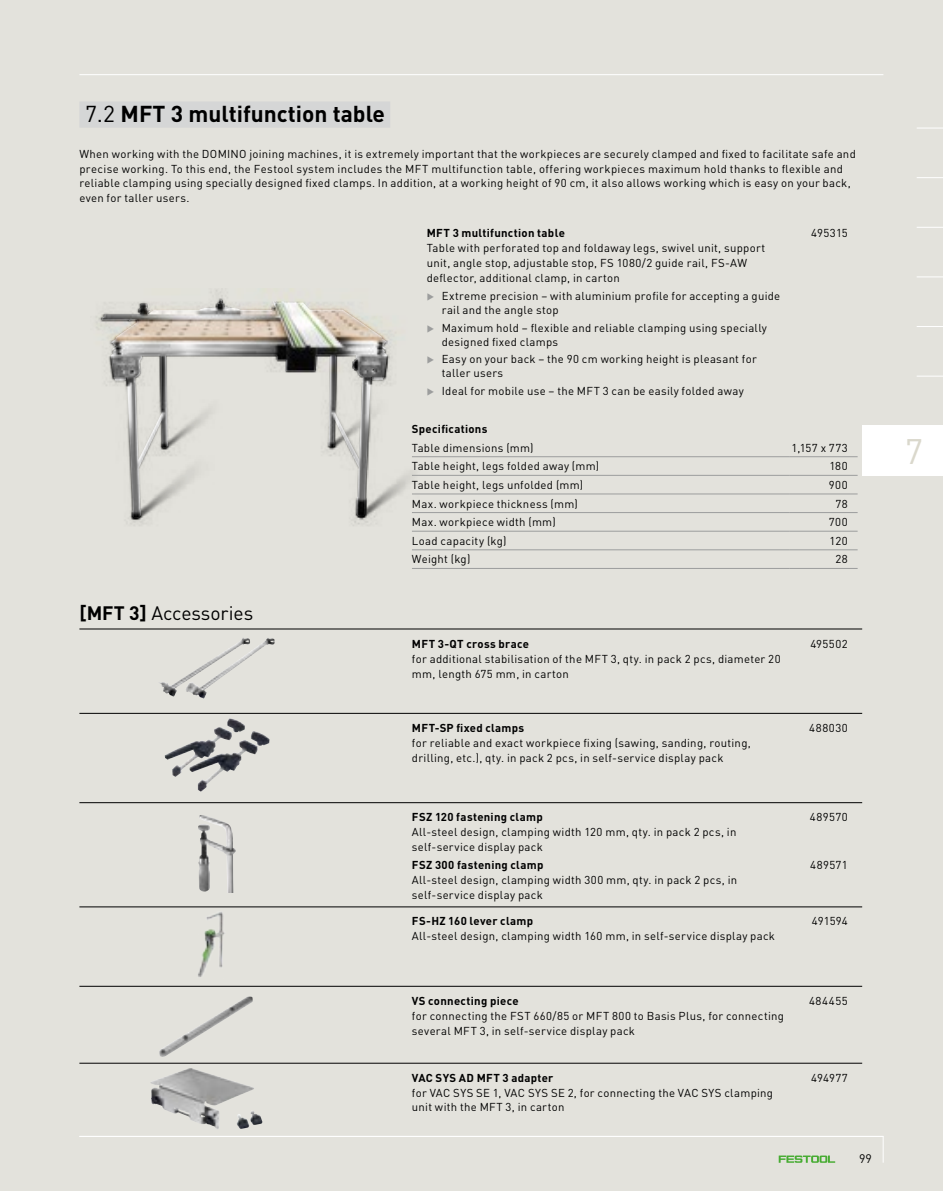
<style>
.page{position:relative;width:943px;height:1191px;background:#e3e2dc}
.page>*{position:absolute;margin:0;border:0;box-sizing:border-box;transform-origin:0 0}
.t1{font:35px "DIN Pro";color:#dad8cc}
.t2{font:700 22.75px "DIN Pro";color:#000}
.t3{font:19.25px "DIN Pro";color:#000}
.t4{font:12.25px "DIN Pro";color:#000}
.t5{font:11.38px/14.9px "DIN Pro";letter-spacing:.025em;color:#000}
.t6{font:700 11.38px "DIN Pro";letter-spacing:.025em;color:#000}
.s1{font-weight:400}
.s2{font-weight:700}
</style>
<div class="page">
<hr style="left:79px;top:628px;width:783px;height:1px;background:#000">
<hr style="left:79px;top:713px;width:783px;height:1px;background:#000">
<hr style="left:79px;top:802px;width:783px;height:1px;background:#000">
<hr style="left:79px;top:906px;width:783px;height:1px;background:#000">
<hr style="left:79px;top:986px;width:783px;height:1px;background:#000">
<hr style="left:79px;top:1063px;width:783px;height:1px;background:#000">
<img style="left:96px;top:290px;width:331px;height:236px">
<img style="left:159px;top:638px;width:108px;height:58px">
<img style="left:165px;top:718px;width:104px;height:73px">
<img style="left:198px;top:815px;width:38px;height:78px">
<img style="left:198px;top:912px;width:27px;height:65px">
<img style="left:159px;top:996px;width:94px;height:61px">
<img style="left:150px;top:1068px;width:104px;height:61px">
<img style="left:102px;top:300px;width:236px;height:218px">
<hr style="left:79px;top:74px;width:804px;height:1px;background:#fff">
<svg style="left:917px;top:128px;width:26px;height:1px"></svg>
<svg style="left:917px;top:177px;width:26px;height:1px"></svg>
<svg style="left:917px;top:227px;width:26px;height:1px"></svg>
<svg style="left:917px;top:277px;width:26px;height:1px"></svg>
<svg style="left:917px;top:326px;width:26px;height:1px"></svg>
<svg style="left:917px;top:376px;width:26px;height:1px"></svg>
<svg style="left:916px;top:475px;width:27px;height:1px"></svg>
<svg style="left:882px;top:1137px;width:1px;height:25px"></svg>
<svg style="left:778px;top:1155px;width:57px;height:7px"></svg>
<hr style="left:79px;top:1136px;width:804px;height:1px;background:#fff">
<div style="left:862px;top:425px;width:81px;height:50px;background:#fff"></div>
<div style="left:79px;top:101px;width:311px;height:27px;background:#d5d6d6"></div>
<hr style="left:412px;top:456px;width:377px;height:1px;background:#9c9d9d">
<hr style="left:789px;top:456px;width:68px;height:1px;background:#9c9d9d">
<hr style="left:412px;top:475px;width:377px;height:1px;background:#9c9d9d">
<hr style="left:789px;top:475px;width:68px;height:1px;background:#9c9d9d">
<hr style="left:412px;top:493px;width:377px;height:1px;background:#9c9d9d">
<hr style="left:789px;top:493px;width:68px;height:1px;background:#9c9d9d">
<hr style="left:412px;top:512px;width:377px;height:1px;background:#9c9d9d">
<hr style="left:789px;top:512px;width:68px;height:1px;background:#9c9d9d">
<hr style="left:412px;top:531px;width:377px;height:1px;background:#9c9d9d">
<hr style="left:789px;top:531px;width:68px;height:1px;background:#9c9d9d">
<hr style="left:412px;top:549px;width:377px;height:1px;background:#9c9d9d">
<hr style="left:789px;top:549px;width:68px;height:1px;background:#9c9d9d">
<hr style="left:412px;top:568px;width:377px;height:1px;background:#9c9d9d">
<hr style="left:789px;top:568px;width:68px;height:1px;background:#9c9d9d">
<h2 class="t2" style="left:85px;top:98px;width:301px"><span class="s1">7.2</span> MFT 3 multifunction table</h2>
<p class="t5" style="left:79px;top:146px;width:778px">When working with the DOMINO joining machines, it is extremely important that the workpieces are securely clamped and fixed to facilitate safe and precise working. To this end, the Festool system includes the MFT multifunction table, offering workpieces maximum hold thanks to flexible and reliable clamping using specially designed fixed clamps. In addition, at a working height of 90 cm, it also allows working which is easy on your back, even for taller users.</p>
<p class="t6" style="left:427px;top:225px;width:140px">MFT 3 multifunction table</p>
<p class="t5" style="left:427px;top:240px;width:340px">Table with perforated top and foldaway legs, swivel unit, support unit, angle stop, adjustable stop, FS 1080/2 guide rail, FS-AW deflector, additional clamp, in carton</p>
<p class="t5" style="left:811px;top:225px;width:38px">495315</p>
<h3 class="t3" style="left:79px;top:600px;width:175px"><span class="s2">[MFT 3]</span> Accessories</h3>
<p class="t5" style="left:441px;top:289px;width:340px;line-height:14px">Extreme precision – with aluminium profile for accepting a guide rail and the angle stop</p>
<p class="t5" style="left:441px;top:320px;width:327px;line-height:14px">Maximum hold – flexible and reliable clamping using specially designed fixed clamps</p>
<p class="t5" style="left:441px;top:351px;width:316px;line-height:14px">Easy on your back – the 90 cm working height is pleasant for taller users</p>
<p class="t5" style="left:441px;top:383px;width:303px">Ideal for mobile use – the MFT 3 can be easily folded away</p>
<p class="t6" style="left:412px;top:421px;width:77px">Specifications</p>
<p class="t5" style="left:412px;top:440px;width:123px">Table dimensions (mm)</p>
<p class="t5" style="left:791px;top:440px;width:58px">1,157 x 773</p>
<p class="t5" style="left:412px;top:458px;width:189px">Table height, legs folded away (mm)</p>
<p class="t5" style="left:829px;top:458px;width:20px">180</p>
<p class="t5" style="left:412px;top:477px;width:173px">Table height, legs unfolded (mm)</p>
<p class="t5" style="left:828px;top:477px;width:20px">900</p>
<p class="t5" style="left:412px;top:495px;width:167px">Max. workpiece thickness (mm)</p>
<p class="t5" style="left:835px;top:495px;width:14px">78</p>
<p class="t5" style="left:412px;top:514px;width:145px">Max. workpiece width (mm)</p>
<p class="t5" style="left:829px;top:514px;width:20px">700</p>
<p class="t5" style="left:412px;top:533px;width:96px">Load capacity (kg)</p>
<p class="t5" style="left:829px;top:533px;width:20px">120</p>
<p class="t5" style="left:412px;top:551px;width:60px">Weight (kg)</p>
<p class="t5" style="left:835px;top:551px;width:14px">28</p>
<p class="t6" style="left:412px;top:636px;width:119px">MFT 3-QT cross brace</p>
<p class="t5" style="left:412px;top:651px;width:370px">for additional stabilisation of the MFT 3, qty. in pack 2 pcs, diameter 20 mm, length 675 mm, in carton</p>
<p class="t6" style="left:412px;top:720px;width:114px">MFT-SP fixed clamps</p>
<p class="t5" style="left:412px;top:735px;width:340px">for reliable and exact workpiece fixing (sawing, sanding, routing, drilling, etc.), qty. in pack 2 pcs, in self-service display pack</p>
<p class="t6" style="left:412px;top:809px;width:132px">FSZ 120 fastening clamp</p>
<p class="t5" style="left:412px;top:824px;width:326px">All-steel design, clamping width 120 mm, qty. in pack 2 pcs, in self-service display pack</p>
<p class="t6" style="left:412px;top:857px;width:133px">FSZ 300 fastening clamp</p>
<p class="t5" style="left:412px;top:872px;width:327px">All-steel design, clamping width 300 mm, qty. in pack 2 pcs, in self-service display pack</p>
<p class="t6" style="left:412px;top:913px;width:123px">FS-HZ 160 lever clamp</p>
<p class="t5" style="left:412px;top:928px;width:364px">All-steel design, clamping width 160 mm, in self-service display pack</p>
<p class="t6" style="left:412px;top:993px;width:108px">VS connecting piece</p>
<p class="t5" style="left:412px;top:1008px;width:373px">for connecting the FST 660/85 or MFT 800 to Basis Plus, for connecting several MFT 3, in self-service display pack</p>
<p class="t6" style="left:412px;top:1069px;width:143px">VAC SYS AD MFT 3 adapter</p>
<p class="t5" style="left:412px;top:1084px;width:363px">for VAC SYS SE 1, VAC SYS SE 2, for connecting the VAC SYS clamping unit with the MFT 3, in carton</p>
<p class="t5" style="left:810px;top:636px;width:39px">495502</p>
<p class="t5" style="left:809px;top:720px;width:40px">488030</p>
<p class="t5" style="left:809px;top:809px;width:39px">489570</p>
<p class="t5" style="left:810px;top:857px;width:39px">489571</p>
<p class="t5" style="left:812px;top:913px;width:37px">491594</p>
<p class="t5" style="left:809px;top:993px;width:40px">484455</p>
<p class="t5" style="left:811px;top:1069px;width:38px">494977</p>
<p class="t4" style="left:859px;top:1150px;width:14px">99</p>
<h1 class="t1" style="left:904px;top:427px;width:20px">7</h1>
</div>
